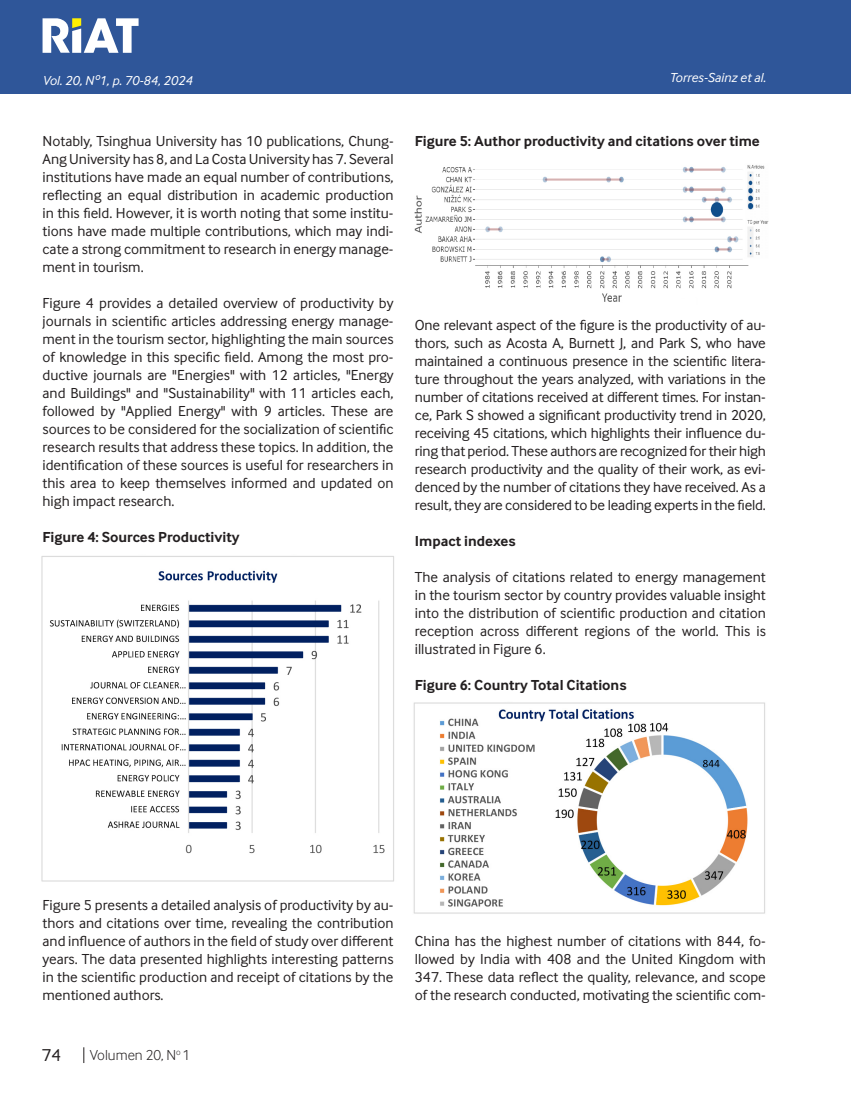
<style>
.page{position:relative;width:851px;height:1106px;background:#fff}
.page>*{position:absolute;margin:0;border:0;box-sizing:border-box;transform-origin:0 0}
.t1{font:18px "Inter Face";color:#231f20}
.Cuerpo_de_Texto{font:15px/18px "Inter Face";color:#231f20;text-align:justify}
.FIGURA{font:700 15px "Inter Face";color:#231f20}
.t2{font:300 15px "Inter Face";color:#231f20}
.Cuerpo_de_Texto-2{font:700 15px "Inter Face";color:#231f20}
.Cuño_de_pagina{font:italic 13.5px "Inter Face";color:#fff}
</style>
<div class="page">
<div style="left:0;top:0;width:850px;height:94px;background:#2f5699"></div>
<hr style="left:850px;top:0;width:1px;height:94px;background:#2f5699">
<svg style="left:43px;top:18px;width:95px;height:35px"></svg>
<svg style="left:83px;top:1047px;width:1px;height:16px"></svg>
<img style="left:41px;top:556px;width:353px;height:326px">
<img style="left:414px;top:165px;width:355px;height:137px">
<img style="left:413px;top:702px;width:352px;height:212px">
<p class="Cuño_de_pagina" style="left:43px;top:72px;width:151px">Vol. 20, Nº1, p. 70-84, 2024</p>
<p class="Cuño_de_pagina" style="left:669px;top:70px;width:98px">Torres-Sainz et al.</p>
<p class="Cuerpo_de_Texto" style="left:43px;top:132px;width:352px">Notably, Tsinghua University has 10 publications, Chung-Ang University has 8, and La Costa University has 7. Several institutions have made an equal number of contributions, reflecting an equal distribution in academic production in this field. However, it is worth noting that some institu&shy;tions have made multiple contributions, which may indi&shy;cate a strong commitment to research in energy manage&shy;ment in tourism.</p>
<p class="Cuerpo_de_Texto" style="left:43px;top:294px;width:352px">Figure 4 provides a detailed overview of productivity by journals in scientific articles addressing energy manage&shy;ment in the tourism sector, highlighting the main sources of knowledge in this specific field. Among the most pro&shy;ductive journals are "Energies" with 12 articles, "Energy and Buildings" and "Sustainability" with 11 articles each, followed by "Applied Energy" with 9 articles. These are sources to be considered for the socialization of scientific research results that address these topics. In addition, the identification of these sources is useful for researchers in this area to keep themselves informed and updated on high impact research.</p>
<p class="FIGURA" style="left:43px;top:528px;width:199px">Figure 4: Sources Productivity</p>
<p class="FIGURA" style="left:415px;top:132px;width:346px">Figure 5: Author productivity and citations over time</p>
<p class="Cuerpo_de_Texto" style="left:415px;top:316px;width:352px">One relevant aspect of the figure is the productivity of au&shy;thors, such as Acosta A, Burnett J, and Park S, who have maintained a continuous presence in the scientific litera&shy;ture throughout the years analyzed, with variations in the number of citations received at different times. For instan&shy;ce, Park S showed a significant productivity trend in 2020, receiving 45 citations, which highlights their influence du&shy;ring that period. These authors are recognized for their high research productivity and the quality of their work, as evi&shy;denced by the number of citations they have received. As a result, they are considered to be leading experts in the field.</p>
<p class="Cuerpo_de_Texto-2" style="left:415px;top:532px;width:102px">Impact indexes</p>
<p class="Cuerpo_de_Texto" style="left:415px;top:568px;width:352px">The analysis of citations related to energy management in the tourism sector by country provides valuable insight into the distribution of scientific production and citation reception across different regions of the world. This is illustrated in Figure 6.</p>
<p class="FIGURA" style="left:415px;top:676px;width:213px">Figure 6: Country Total Citations</p>
<p class="Cuerpo_de_Texto" style="left:43px;top:895px;width:352px">Figure 5 presents a detailed analysis of productivity by au&shy;thors and citations over time, revealing the contribution and influence of authors in the field of study over different years. The data presented highlights interesting patterns in the scientific production and receipt of citations by the mentioned authors.</p>
<p class="t1" style="left:42px;top:1045px;width:21px">74</p>
<p class="t2" style="left:90px;top:1046px;width:102px">Volumen 20, N<sup>o</sup> 1</p>
<p class="Cuerpo_de_Texto" style="left:415px;top:931px;width:352px">China has the highest number of citations with 844, fo&shy;llowed by India with 408 and the United Kingdom with 347. These data reflect the quality, relevance, and scope of the research conducted, motivating the scientific com-</p>
</div>
